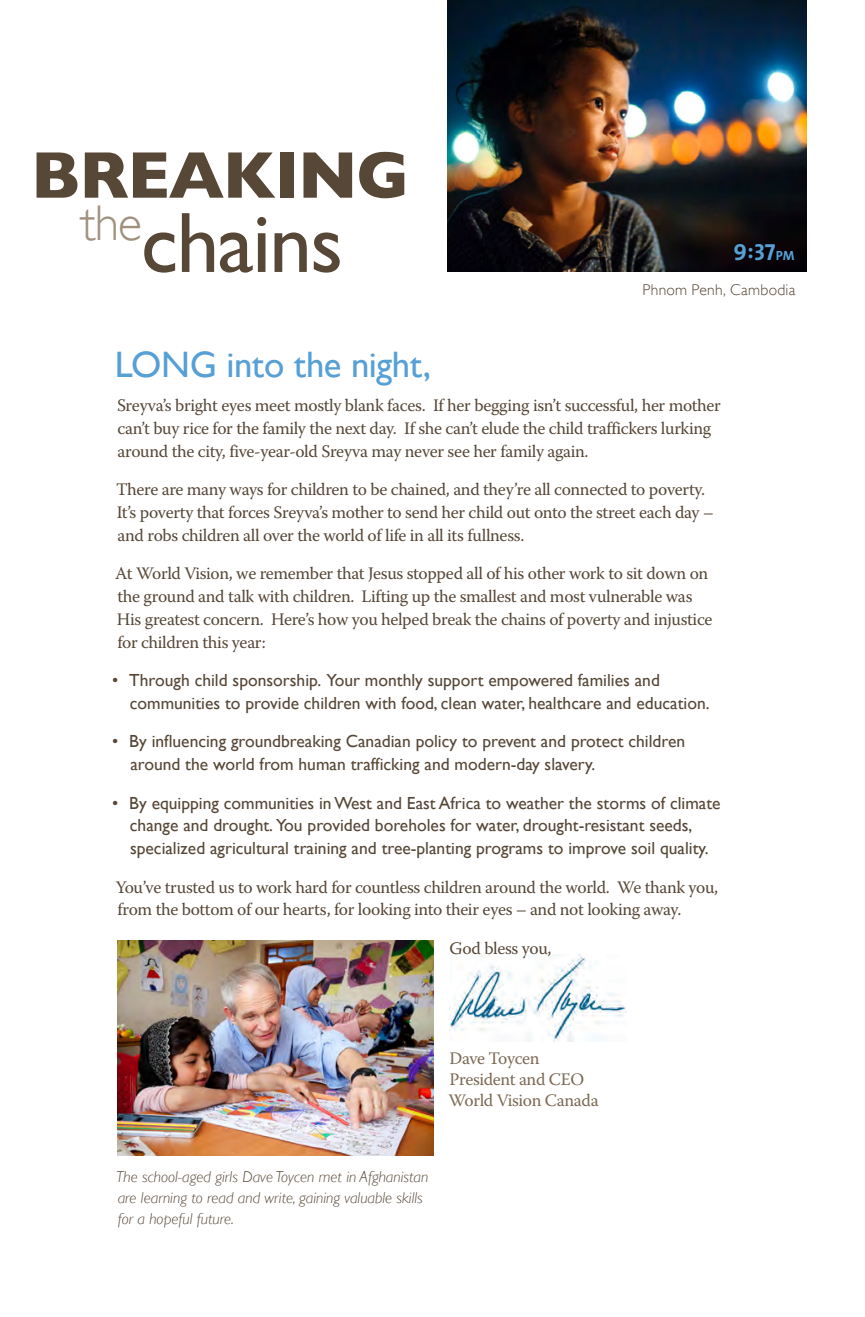
<style>
.page{position:relative;width:865px;height:1317px;background:#fff}
.page>*{position:absolute;margin:0;border:0;box-sizing:border-box;transform-origin:0 0}
.t1{font:86.1px "Gill Sans";letter-spacing:-.02em;color:#564737}
.t2{font:700 66.85px "Gill Sans";letter-spacing:-.02em;color:#564737}
.t3{font:300 50.23px "Gill Sans";color:#a0907e}
.body_subhead_level_1{font:36.75px "Gill Sans";letter-spacing:-.01em;color:#56a0d5}
.body_subhead_level_1-2{font:23.28px "The Sans Bold Caps";color:#56a0d5}
.body__no_indent{font:17.5px/22.8px "Warnock Pro";letter-spacing:-.02em;color:#564737}
.body__no_indent-2{font:17.5px/22.8px "Gill Sans";color:#564737}
.body__no_indent-3{font:17.5px "Warnock Pro";letter-spacing:-.02em;color:#7c6954}
.body__no_indent-4{font:italic 300 15.75px/21px "Gill Sans";color:#564737}
.body_subhead_level_1-3{font:300 15.58px "Gill Sans";letter-spacing:.015em;color:#564737}
.s1{font-size:13.3px}
</style>
<div class="page">
<img style="left:449px;top:954px;width:177px;height:87px">
<img style="left:117px;top:940px;width:316px;height:215px">
<img style="left:447px;top:0;width:359px;height:271px">
<p class="t2" style="left:31px;top:136px;width:380px">BREAKING</p>
<p class="t1" style="left:141px;top:192px;width:203px">chains</p>
<p class="t3" style="left:81px;top:194px;width:63px">the</p>
<p class="body_subhead_level_1" style="left:115px;top:343px;width:317px">LONG into the night,</p>
<p class="body_subhead_level_1-2" style="left:733px;top:232px;width:62px">9:37<span class="s1">PM</span></p>
<p class="body_subhead_level_1-3" style="left:642px;top:281px;width:154px">Phnom Penh, Cambodia</p>
<p class="body__no_indent" style="left:117px;top:394px;width:605px">Sreyva’s bright eyes meet mostly blank faces. If her begging isn’t successful, her mother can’t buy rice for the family the next day. If she can’t elude the child traffickers lurking around the city, five-year-old Sreyva may never see her family again.</p>
<p class="body__no_indent" style="left:116px;top:478px;width:599px">There are many ways for children to be chained, and they’re all connected to poverty.<br>It’s poverty that forces Sreyva’s mother to send her child out onto the street each day – and robs children all over the world of life in all its fullness.</p>
<p class="body__no_indent" style="left:115px;top:562px;width:598px">At World Vision, we remember that Jesus stopped all of his other work to sit down on the ground and talk with children. Lifting up the smallest and most vulnerable was His greatest concern. Here’s how you helped break the chains of poverty and injustice for children this year:</p>
<p class="body__no_indent-2" style="left:130px;top:668px;width:581px;text-indent:-18px">• Through child sponsorship. Your monthly support empowered families and communities to provide children with food, clean water, healthcare and education.</p>
<p class="body__no_indent-2" style="left:130px;top:730px;width:556px;text-indent:-18px">• By influencing groundbreaking Canadian policy to prevent and protect children around the world from human trafficking and modern-day slavery.</p>
<p class="body__no_indent-2" style="left:112px;top:791px;width:609px;text-align:center">• By equipping communities in West and East Africa to weather the storms of climate change and drought. You provided boreholes for water, drought-resistant seeds, specialized agricultural training and tree-planting programs to improve soil quality.</p>
<p class="body__no_indent" style="left:116px;top:875px;width:603px">You’ve trusted us to work hard for countless children around the world. We thank you, from the bottom of our hearts, for looking into their eyes – and not looking away.</p>
<p class="body__no_indent" style="left:449px;top:936px;width:103px">God bless you,</p>
<p class="body__no_indent-3" style="left:449px;top:1048px;width:92px">Dave Toycen</p>
<p class="body__no_indent-3" style="left:449px;top:1069px;width:136px">President and CEO</p>
<p class="body__no_indent-3" style="left:448px;top:1090px;width:152px">World Vision Canada</p>
<p class="body__no_indent-4" style="left:116px;top:1166px;width:313px">The school-aged girls Dave Toycen met in Afghanistan are learning to read and write, gaining valuable skills for a hopeful future.</p>
</div>
